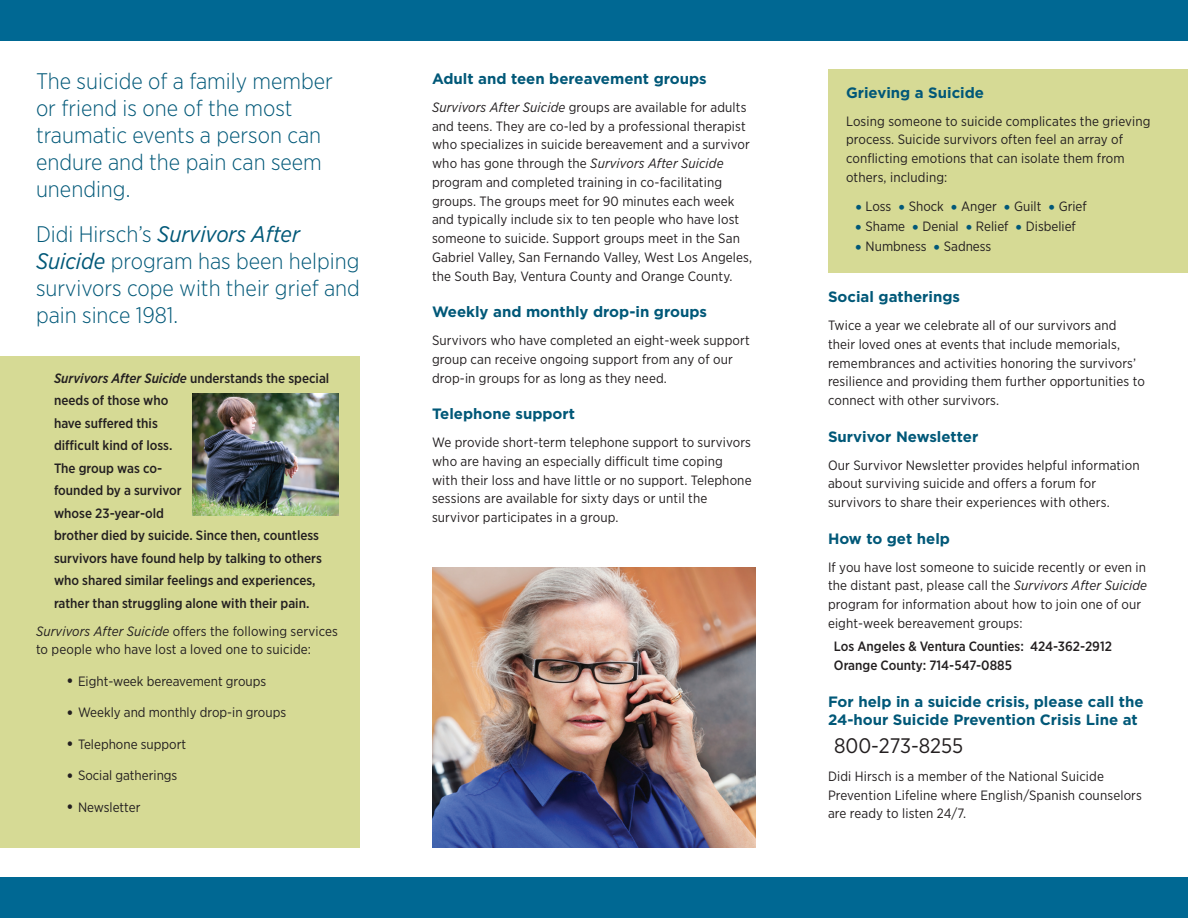
<style>
.page{position:relative;width:1188px;height:918px;background:#fff}
.page>*{position:absolute;margin:0;border:0;box-sizing:border-box;transform-origin:0 0}
.t1{font:300 22.5px/27px "Gotham Narrow";color:#015878}
.t2{font:21px "Gotham Narrow";color:#231f20}
.t3{font:700 15px/18.8px "Gotham";color:#015878}
.t4{font:13.5px/18.8px "Gotham Narrow";letter-spacing:.01em;color:#231f20}
.t5{font:500 13.5px/22.5px "Gotham Narrow";color:#231f20}
.s1{font-weight:400;font-style:italic}
.s2{font-style:italic}
.s3{font-size:18px}
.s4{font-family:"Hypatia Sans Pro";font-weight:900;font-size:15px;color:#015878}
</style>
<div class="page">
<div style="left:0;top:356px;width:360px;height:492px;background:#d6da95"></div>
<div style="left:0;top:0;width:1188px;height:40px;background:#006893"></div>
<div style="left:0;top:878px;width:1188px;height:40px;background:#006893"></div>
<img style="left:193px;top:393px;width:145px;height:123px">
<img style="left:432px;top:568px;width:324px;height:280px">
<div style="left:828px;top:69px;width:360px;height:203px;background:#d6da95"></div>
<h1 class="t1" style="left:36px;top:67px;width:298px">The suicide of a family member or friend is one of the most traumatic events a person can endure and the pain can seem unending.</h1>
<h1 class="t1" style="left:36px;top:220px;width:325px">Didi Hirsch’s <span class="s1">Survivors After<br>Suicide</span> program has been helping survivors cope with their grief and pain since 1981.</h1>
<p class="t5" style="left:54px;top:367px;width:277px"><span class="s2">Survivors After Suicide</span> understands the special needs of those who<br>have suffered this<br>difficult kind of loss.<br>The group was co-<br>founded by a survivor<br>whose 23-year-old<br>brother died by suicide. Since then, countless survivors have found help by talking to others who shared similar feelings and experiences, rather than struggling alone with their pain.</p>
<p class="t4" style="left:36px;top:621px;width:303px"><span class="s2">Survivors After Suicide</span> offers the following services to people who have lost a loved one to suicide:</p>
<p class="t4" style="left:66px;top:671px;width:202px"><span class="s3">•</span> Eight-week bereavement groups</p>
<p class="t4" style="left:66px;top:703px;width:222px"><span class="s3">•</span> Weekly and monthly drop-in groups</p>
<p class="t4" style="left:66px;top:734px;width:122px"><span class="s3">•</span> Telephone support</p>
<p class="t4" style="left:66px;top:766px;width:113px"><span class="s3">•</span> Social gatherings</p>
<p class="t4" style="left:66px;top:797px;width:76px"><span class="s3">•</span> Newsletter</p>
<p class="t3" style="left:432px;top:69px;width:276px">Adult and teen bereavement groups</p>
<p class="t4" style="left:432px;top:97px;width:322px"><span class="s2">Survivors After Suicide</span> groups are available for adults and teens. They are co-led by a professional therapist who specializes in suicide bereavement and a survivor who has gone through the <span class="s2">Survivors After Suicide </span>program and completed training in co-facilitating groups. The groups meet for 90 minutes each week and typically include six to ten people who have lost someone to suicide. Support groups meet in the San Gabriel Valley, San Fernando Valley, West Los Angeles, the South Bay, Ventura County and Orange County.</p>
<p class="t3" style="left:432px;top:302px;width:277px">Weekly and monthly drop-in groups</p>
<p class="t4" style="left:432px;top:331px;width:319px">Survivors who have completed an eight-week support group can receive ongoing support from any of our drop-in groups for as long as they need.</p>
<p class="t3" style="left:432px;top:404px;width:145px">Telephone support</p>
<p class="t4" style="left:432px;top:433px;width:321px">We provide short-term telephone support to survivors who are having an especially difficult time coping with their loss and have little or no support. Telephone sessions are available for sixty days or until the survivor participates in a group.</p>
<p class="t3" style="left:846px;top:83px;width:140px">Grieving a Suicide</p>
<p class="t4" style="left:846px;top:111px;width:306px">Losing someone to suicide complicates the grieving process. Suicide survivors often feel an array of conflicting emotions that can isolate them from others, including:</p>
<p class="t4" style="left:855px;top:196px;width:233px"><span class="s4">•</span> Loss <span class="s4">•</span> Shock <span class="s4">•</span> Anger <span class="s4">•</span> Guilt <span class="s4">•</span> Grief</p>
<p class="t4" style="left:855px;top:216px;width:222px"><span class="s4">•</span> Shame <span class="s4">•</span> Denial <span class="s4">•</span> Relief <span class="s4">•</span> Disbelief</p>
<p class="t4" style="left:855px;top:236px;width:138px"><span class="s4">•</span> Numbness <span class="s4">•</span> Sadness</p>
<p class="t3" style="left:828px;top:288px;width:134px">Social gatherings</p>
<p class="t4" style="left:828px;top:316px;width:318px">Twice a year we celebrate all of our survivors and their loved ones at events that include memorials, remembrances and activities honoring the survivors’ resilience and providing them further opportunities to connect with other survivors.</p>
<p class="t3" style="left:828px;top:427px;width:152px">Survivor Newsletter</p>
<p class="t4" style="left:828px;top:455px;width:313px">Our Survivor Newsletter provides helpful information about surviving suicide and offers a forum for survivors to share their experiences with others.</p>
<p class="t3" style="left:828px;top:529px;width:124px">How to get help</p>
<p class="t4" style="left:828px;top:557px;width:321px">If you have lost someone to suicide recently or even in the distant past, please call the <span class="s2">Survivors After Suicide </span>program for information about how to join one of our eight-week bereavement groups:</p>
<p class="t5" style="left:834px;top:637px;width:280px;line-height:18.8px">Los Angeles &amp; Ventura Counties: 424-362-2912<br>Orange County: 714-547-0885</p>
<p class="t3" style="left:828px;top:692px;width:317px">For help in a suicide crisis, please call the<br>24-hour Suicide Prevention Crisis Line at</p>
<h2 class="t2" style="left:834px;top:733px;width:131px">800-273-8255</h2>
<p class="t4" style="left:828px;top:767px;width:315px">Didi Hirsch is a member of the National Suicide<br>Prevention Lifeline where English/Spanish counselors are ready to listen 24/7.</p>
</div>
